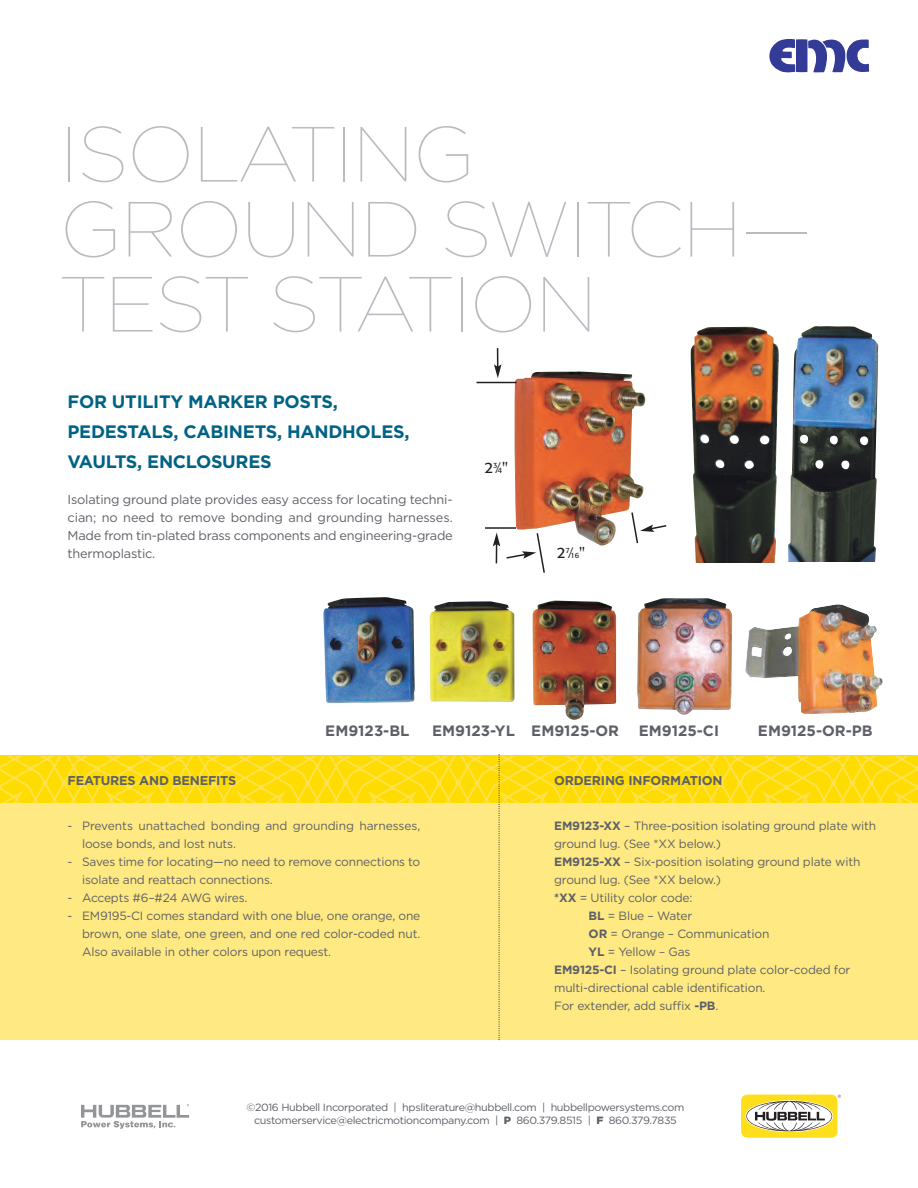
<style>
.page{position:relative;width:918px;height:1188px;background:#fff}
.page>*{position:absolute;margin:0;border:0;box-sizing:border-box;transform-origin:0 0}
.t1{font:100 78px/75px "Gotham";letter-spacing:-.025em;color:#b9bbc1}
.t2{font:700 18px/30px "Gotham";letter-spacing:-.015em;color:#006285}
.t3{font:700 15px "Gotham";color:#5d6067}
.t4{font:15px "Formata";color:#231f20}
.t5{font:12.75px/18px "Gotham";letter-spacing:-.02em;color:#5d6067;text-align:justify}
.t6{font:700 12.75px "Gotham";letter-spacing:-.015em;color:#5d6067}
.t7{font:12px/18px "Gotham";letter-spacing:-.015em;color:#5d6067}
.t8{font:10.5px/13.6px "Gotham";letter-spacing:-.035em;color:#5d6067;text-align:center}
.s1{font-size:7.5px}
.s2{font-weight:700}
.s3{font-family:"Lucida Grande"}
.s4{font-weight:900}
</style>
<div class="page">
<svg style="left:494px;top:348px;width:7px;height:30px"></svg>
<img style="left:514px;top:371px;width:131px;height:175px">
<hr style="left:485px;top:527px;width:31px;height:2px;background:#231f20">
<hr style="left:477px;top:382px;width:40px;height:1px;background:#231f20">
<svg style="left:493px;top:532px;width:53px;height:41px"></svg>
<svg style="left:630px;top:511px;width:37px;height:34px"></svg>
<img style="left:690px;top:327px;width:89px;height:235px">
<img style="left:788px;top:326px;width:90px;height:235px">
<img style="left:532px;top:600px;width:84px;height:120px">
<img style="left:430px;top:601px;width:84px;height:101px">
<img style="left:323px;top:597px;width:92px;height:106px">
<img style="left:637px;top:598px;width:95px;height:117px">
<img style="left:745px;top:604px;width:138px;height:110px">
<svg style="left:0;top:755px;width:918px;height:2px;background:#fedd0a"></svg>
<div style="left:0;top:802px;width:918px;height:238px;background:#ffe982"></div>
<img style="left:0;top:757px;width:918px;height:45px">
<div style="left:741px;top:1095px;width:96px;height:43px;background:#ffdf1b;border-radius:7px"></div>
<svg style="left:746px;top:1101px;width:86px;height:30px;background:#cbc5a5"></svg>
<svg style="left:81px;top:1104px;width:108px;height:25px"></svg>
<svg style="left:769px;top:39px;width:100px;height:34px"></svg>
<svg style="left:499px;top:754px;width:1px;height:286px"></svg>
<h1 class="t1" style="left:60px;top:123px;width:754px">ISOLATING<br>GROUND SWITCH—<br>TEST STATION</h1>
<h2 class="t2" style="left:67px;top:388px;width:344px">FOR UTILITY MARKER POSTS,<br>PEDESTALS, CABINETS, HANDHOLES,<br>VAULTS, ENCLOSURES</h2>
<p class="t5" style="left:67px;top:491px;width:387px">Isolating ground plate provides easy access for locating techni&shy;cian; no need to remove bonding and grounding harnesses.<br>Made from tin-plated brass components and engineering-grade thermoplastic.</p>
<p class="t4" style="left:485px;top:461px;width:25px">2<sup>3</sup>⁄<span class="s1">4</span>"</p>
<p class="t4" style="left:557px;top:547px;width:30px">2<sup>7</sup>⁄<span class="s1">16</span>"</p>
<p class="t6" style="left:68px;top:776px;width:170px">FEATURES AND BENEFITS</p>
<p class="t3" style="left:325px;top:726px;width:86px">EM9123-BL</p>
<p class="t3" style="left:432px;top:726px;width:189px">EM9123-YL EM9125-OR</p>
<p class="t3" style="left:639px;top:726px;width:82px">EM9125-CI</p>
<p class="t3" style="left:758px;top:726px;width:116px">EM9125-OR-PB</p>
<p class="t6" style="left:554px;top:776px;width:170px">ORDERING INFORMATION</p>
<p class="t7" style="left:82px;top:818px;width:340px;text-indent:-15px">- Prevents unattached bonding and grounding harnesses, loose bonds, and lost nuts.</p>
<p class="t7" style="left:82px;top:854px;width:340px;text-indent:-15px">- Saves time for locating—no need to remove connections to isolate and reattach connections.</p>
<p class="t7" style="left:67px;top:890px;width:182px">- Accepts #6–#24 AWG wires.</p>
<p class="t7" style="left:82px;top:908px;width:340px;text-align:justify;text-indent:-15px">- EM9195-CI comes standard with one blue, one orange, one brown, one slate, one green, and one red color-coded nut.<br>Also available in other colors upon request.</p>
<p class="t7" style="left:554px;top:818px;width:324px"><span class="s2">EM9123-XX</span> – Three-position isolating ground plate with</p>
<p class="t7" style="left:554px;top:836px;width:169px">ground lug. (See *XX below.)</p>
<p class="t7" style="left:554px;top:854px;width:308px"><span class="s2">EM9125-XX</span> – Six-position isolating ground plate with</p>
<p class="t7" style="left:554px;top:872px;width:169px">ground lug. (See *XX below.)</p>
<p class="t7" style="left:554px;top:890px;width:140px"><span class="s2">*XX</span> = Utility color code:</p>
<p class="t7" style="left:589px;top:908px;width:105px"><span class="s2">BL</span> = Blue – Water</p>
<p class="t7" style="left:589px;top:926px;width:182px"><span class="s2">OR</span> = Orange – Communication</p>
<p class="t7" style="left:589px;top:944px;width:103px"><span class="s2">YL</span> = Yellow <span class="s3">–</span> Gas</p>
<p class="t7" style="left:554px;top:962px;width:298px"><span class="s2">EM9125-CI</span> – Isolating ground plate color-coded for</p>
<p class="t7" style="left:554px;top:980px;width:213px">multi-directional cable identification.</p>
<p class="t7" style="left:554px;top:998px;width:166px">For extender, add suffix <span class="s2">-PB</span>.</p>
<p class="t8" style="left:246px;top:1101px;width:440px">©2016 Hubbell Incorporated | hpsliterature@hubbell.com | hubbellpowersystems.com customerservice@electricmotioncompany.com | <span class="s4">P</span> 860.379.8515 | <span class="s4">F</span> 860.379.7835</p>
</div>
